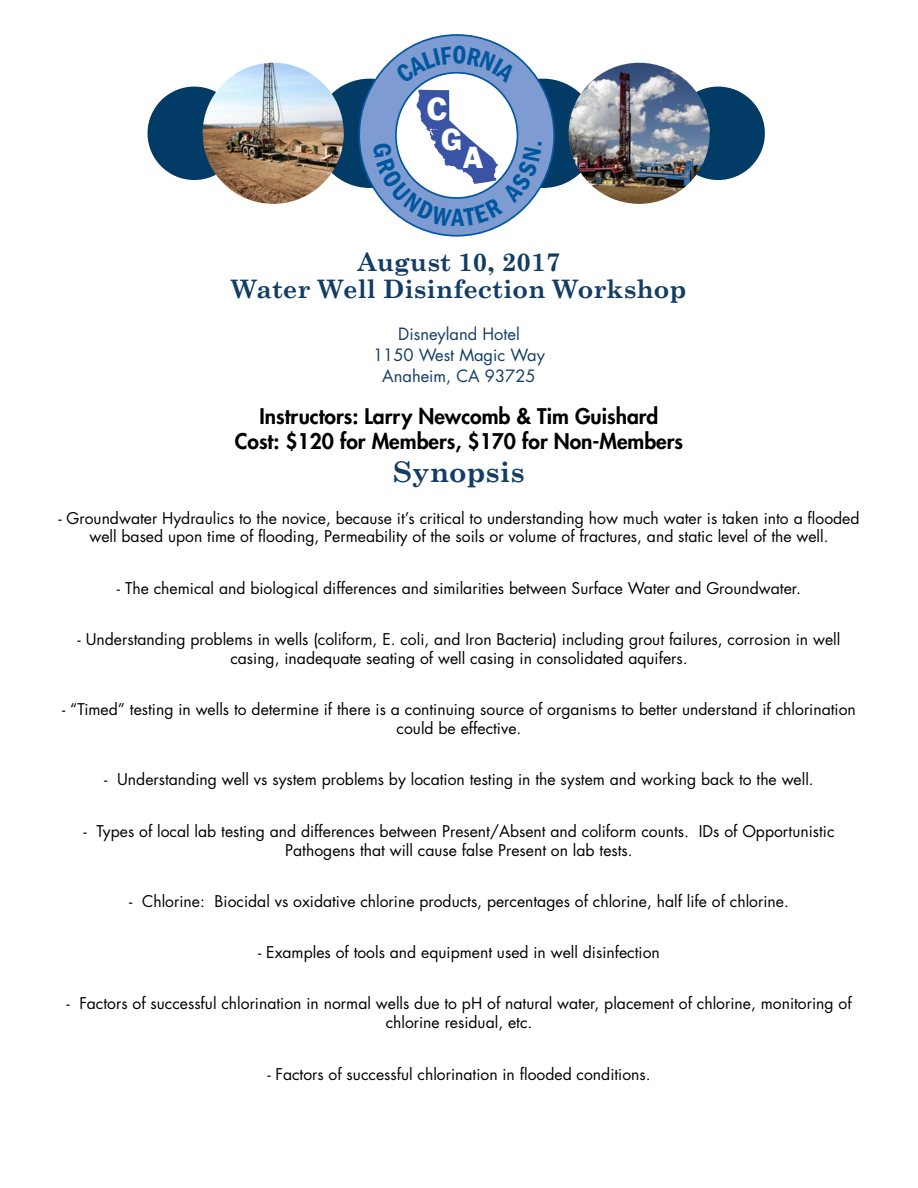
<style>
.page{position:relative;width:918px;height:1188px;background:#fff}
.page>*{position:absolute;margin:0;border:0;box-sizing:border-box;transform-origin:0 0}
.t1{font:29.1px "Franklin Gothic";color:#fff}
.t2{font:700 28.5px "Century Schoolbook";color:#123d65}
.t3{font:27.75px "Franklin Gothic";color:#fff}
.t4{font:600 condensed 25.8px "Franklin Gothic";color:#01569e}
.t5{font:700 25.5px/27px "Century Schoolbook";color:#123d65;text-align:center}
.t6{font:800 21px/25.2px "Futura";color:#000;text-align:center}
.t7{font:16.5px/21px "Futura";color:#123d65;text-align:center}
.t8{font:15.75px/18.9px "Futura";color:#000;text-align:center}
</style>
<div class="page">
<div style="left:315px;top:79px;width:109px;height:109px;background:#023c66;border-radius:50%"></div>
<div style="left:148px;top:87px;width:93px;height:93px;background:#023c66;border-radius:50%"></div>
<div style="left:671px;top:87px;width:94px;height:93px;background:#023c66;border-radius:50%"></div>
<div style="left:488px;top:79px;width:110px;height:109px;background:#023c66;border-radius:50%"></div>
<img style="left:569px;top:63px;width:141px;height:141px;border-radius:71px">
<img style="left:203px;top:63px;width:141px;height:141px;border-radius:71px">
<svg style="left:358px;top:34px;width:197px;height:203px"></svg>
<h1 class="t1" style="left:427px;top:90px;width:22px">C</h1>
<h3 class="t3" style="left:441px;top:122px;width:22px">G</h3>
<h3 class="t3" style="left:464px;top:140px;width:20px">A</h3>
<h3 class="t4" style="left:452px;top:201px;width:14px">A</h3>
<h3 class="t5" style="left:232px;top:247px;width:456px">August 10, 2017<br>Water Well Disinfection Workshop</h3>
<p class="t7" style="left:373px;top:323px;width:173px">Disneyland Hotel<br>1150 West Magic Way<br>Anaheim, CA 93725</p>
<h3 class="t6" style="left:235px;top:403px;width:450px">Instructors: Larry Newcomb &amp; Tim Guishard<br>Cost: $120 for Members, $170 for Non-Members</h3>
<h2 class="t2" style="left:393px;top:450px;width:133px">Synopsis</h2>
<p class="t8" style="left:58px;top:508px;width:803px">- Groundwater Hydraulics to the novice, because it’s critical to understanding how much water is taken into a flooded well based upon time of flooding, Permeability of the soils or volume of fractures, and static level of the well.</p>
<p class="t8" style="left:117px;top:578px;width:686px">- The chemical and biological differences and similarities between Surface Water and Groundwater.</p>
<p class="t8" style="left:78px;top:630px;width:764px">- Understanding problems in wells (coliform, E. coli, and Iron Bacteria) including grout failures, corrosion in well casing, inadequate seating of well casing in consolidated aquifers.</p>
<p class="t8" style="left:62px;top:700px;width:795px">- “Timed” testing in wells to determine if there is a continuing source of organisms to better understand if chlorination could be effective.</p>
<p class="t8" style="left:104px;top:770px;width:711px">- Understanding well vs system problems by location testing in the system and working back to the well.</p>
<p class="t8" style="left:83px;top:821px;width:753px">- Types of local lab testing and differences between Present/Absent and coliform counts. IDs of Opportunistic<br>Pathogens that will cause false Present on lab tests.</p>
<p class="t8" style="left:129px;top:891px;width:661px">- Chlorine: Biocidal vs oxidative chlorine products, percentages of chlorine, half life of chlorine.</p>
<p class="t8" style="left:258px;top:943px;width:403px">- Examples of tools and equipment used in well disinfection</p>
<p class="t8" style="left:66px;top:994px;width:787px">- Factors of successful chlorination in normal wells due to pH of natural water, placement of chlorine, monitoring of chlorine residual, etc.</p>
<p class="t8" style="left:267px;top:1064px;width:385px">- Factors of successful chlorination in flooded conditions.</p>
</div>
